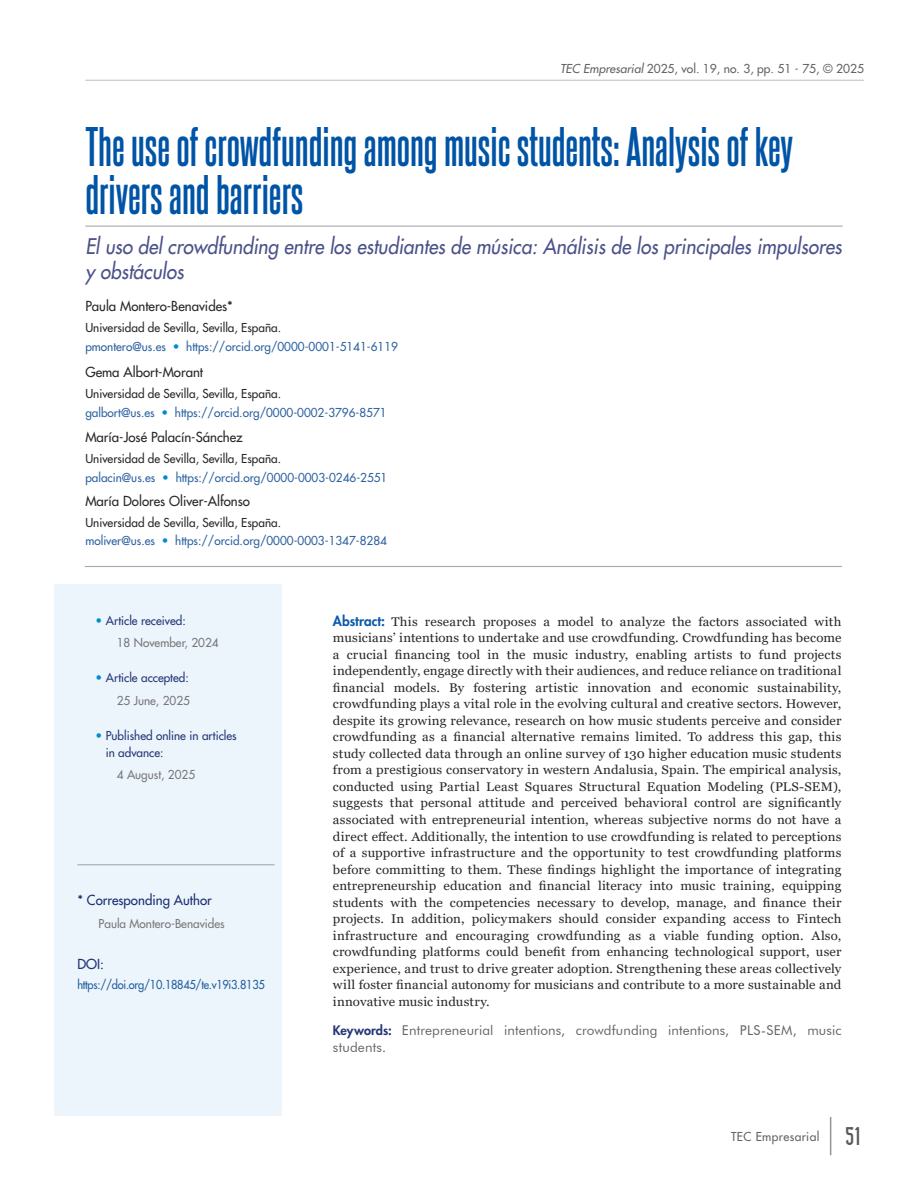
<style>
.page{position:relative;width:918px;height:1188px;background:#fff}
.page>*{position:absolute;margin:0;border:0;box-sizing:border-box;transform-origin:0 0}
.t1{font:700 48px/48px "Steelfish Rg";color:#0054a6;scale:.95 1}
.t2{font:25.5px "Adidas 14";color:#58595b}
.t3{font:italic 21px/25.2px "Futura";color:#4b528a;scale:.91 1}
.t4{font:500 13.5px "Futura Std";color:#292829}
.t5{font:13.5px/16.5px "Futura BT";letter-spacing:.01em;color:#636466}
.t6{font:500 13.5px "Futura Std";color:#1c2f72}
.t7{font:12.6px/16.5px "Georgia";letter-spacing:.01em;color:#292829;text-align:justify;scale:1.05 1}
.t8{font:500 12px "Futura Std";color:#2f63a2}
.t9{font:500 12px "Futura Std";color:#292829}
.t10{font:500 12px/22.5px "Futura Std";color:#253677}
.t11{font:500 12px "Futura Std";color:#636466}
.t12{font:500 12px "Futura Std";letter-spacing:-.025em;color:#215e9e;scale:.92 1}
.t13{font:500 12px "Futura Std";color:#77787b}
.t14{font:500 12px "Futura Std";letter-spacing:.03em;color:#636466}
.s1{font-family:"Futura";font-weight:400;font-style:italic}
.s2{color:#0089cf}
.s3{color:#008dd1}
.s4{color:#77787b}
.s5{font-family:"Futura Std";font-weight:800;font-size:13.5px;color:#0d5aa9}
.s6{font-family:"Futura Std";font-weight:800;font-size:12.75px;color:#253677}
</style>
<div class="page">
<hr style="left:85px;top:80px;width:779px;height:1px;background:#bcbec0">
<hr style="left:830px;top:1117px;width:1px;height:38px;background:#939598">
<div style="left:54px;top:584px;width:227px;height:532px;background:#edf5fc"></div>
<hr style="left:85px;top:226px;width:758px;height:1px;background:#a7a9ac">
<hr style="left:85px;top:566px;width:757px;height:1px;background:#a7a9ac">
<hr style="left:77px;top:864px;width:197px;height:1px;background:#a7a9ac">
<p class="t11" style="left:560px;top:61px;width:305px"><span class="s1">TEC Empresarial</span> 2025, vol. 19, no. 3, pp. 51 - 75, © 2025</p>
<h1 class="t1" style="left:85px;top:119px;width:747px">The use of crowdfunding among music students: Analysis of key drivers and barriers</h1>
<h3 class="t3" style="left:85px;top:233px;width:833px">El uso del crowdfunding entre los estudiantes de música: Análisis de los principales impulsores y obstáculos</h3>
<p class="t4" style="left:85px;top:298px;width:149px">Paula Montero-Benavides*</p>
<p class="t8" style="left:85px;top:339px;width:314px">pmontero@us.es <span class="s2">•</span> https://orcid.org/0000-0001-5141-6119</p>
<p class="t9" style="left:85px;top:320px;width:197px">Universidad de Sevilla, Sevilla, España.</p>
<p class="t4" style="left:85px;top:363px;width:119px">Gema Albort-Morant</p>
<p class="t8" style="left:85px;top:405px;width:303px">galbort@us.es <span class="s2">•</span> https://orcid.org/0000-0002-3796-8571</p>
<p class="t9" style="left:85px;top:386px;width:197px">Universidad de Sevilla, Sevilla, España.</p>
<p class="t4" style="left:85px;top:429px;width:159px">María-José Palacín-Sánchez</p>
<p class="t8" style="left:85px;top:470px;width:304px">palacin@us.es <span class="s2">•</span> https://orcid.org/0000-0003-0246-2551</p>
<p class="t9" style="left:85px;top:451px;width:197px">Universidad de Sevilla, Sevilla, España.</p>
<p class="t4" style="left:85px;top:492px;width:166px">María Dolores Oliver-Alfonso</p>
<p class="t8" style="left:85px;top:533px;width:303px">moliver@us.es <span class="s2">•</span> https://orcid.org/0000-0003-1347-8284</p>
<p class="t9" style="left:85px;top:515px;width:197px">Universidad de Sevilla, Sevilla, España.</p>
<p class="t10" style="left:117px;top:609px;width:103px;text-indent:-21px"><span class="s3">•</span> Article received:<br><span class="s4">18 November, 2024</span></p>
<p class="t10" style="left:96px;top:667px;width:96px;text-align:right"><span class="s3">•</span> Article accepted:<br><span class="s4">25 June, 2025</span></p>
<p class="t10" style="left:106px;top:728px;width:133px;line-height:16.5px;text-indent:-10px"><span class="s3">•</span> Published online in articles in advance:</p>
<p class="t13" style="left:117px;top:767px;width:80px">4 August, 2025</p>
<p class="t6" style="left:77px;top:892px;width:136px">* Corresponding Author</p>
<p class="t13" style="left:99px;top:916px;width:128px">Paula Montero-Benavides</p>
<p class="t6" style="left:77px;top:956px;width:28px">DOI:</p>
<p class="t12" style="left:77px;top:977px;width:205px">https://doi.org/10.18845/te.v19i3.8135</p>
<p class="t7" style="left:333px;top:614px;width:486px"><span class="s5">Abstract:</span> This research proposes a model to analyze the factors associated with musicians’ intentions to undertake and use crowdfunding. Crowdfunding has become a crucial financing tool in the music industry, enabling artists to fund projects independently, engage directly with their audiences, and reduce reliance on traditional financial models. By fostering artistic innovation and economic sustainability, crowdfunding plays a vital role in the evolving cultural and creative sectors. However, despite its growing relevance, research on how music students perceive and consider crowdfunding as a financial alternative remains limited. To address this gap, this study collected data through an online survey of 130 higher education music students from a prestigious conservatory in western Andalusia, Spain. The empirical analysis, conducted using Partial Least Squares Structural Equation Modeling (PLS-SEM), suggests that personal attitude and perceived behavioral control are significantly associated with entrepreneurial intention, whereas subjective norms do not have a direct effect. Additionally, the intention to use crowdfunding is related to perceptions of a supportive infrastructure and the opportunity to test crowdfunding platforms before committing to them. These findings highlight the importance of integrating entrepreneurship education and financial literacy into music training, equipping students with the competencies necessary to develop, manage, and finance their projects. In addition, policymakers should consider expanding access to Fintech infrastructure and encouraging crowdfunding as a viable funding option. Also, crowdfunding platforms could benefit from enhancing technological support, user experience, and trust to drive greater adoption. Strengthening these areas collectively will foster financial autonomy for musicians and contribute to a more sustainable and innovative music industry.</p>
<p class="t5" style="left:333px;top:1022px;width:510px"><span class="s6">Keywords:</span> Entrepreneurial intentions, crowdfunding intentions, PLS-SEM, music students.</p>
<p class="t14" style="left:731px;top:1129px;width:90px">TEC Empresarial</p>
<h2 class="t2" style="left:846px;top:1123px;width:16px">51</h2>
</div>
